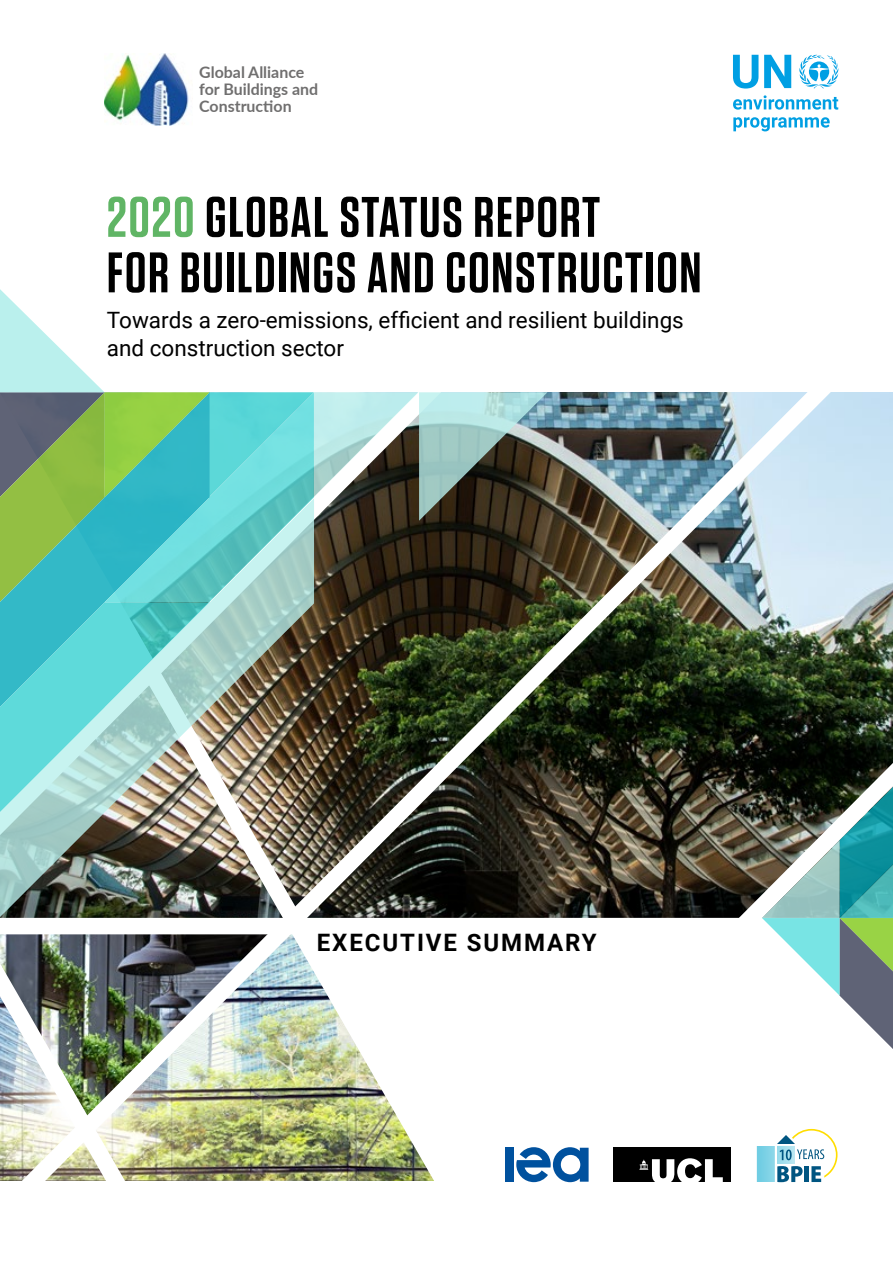
<style>
.page{position:relative;width:893px;height:1263px;background:#fff}
.page>*{position:absolute;margin:0;border:0;box-sizing:border-box;transform-origin:0 0}
.t1{font:600 57px/55.5px "Tungsten";letter-spacing:.03em;color:#000}
.t2{font:700 24px "Roboto";letter-spacing:.08em;color:#000}
.t3{font:22.5px/28.5px "Roboto";color:#000}
.t4{font:700 15.9px/16.8px "Lato";color:#706f6f}
.s1{color:#60b565}
</style>
<div class="page">
<img style="left:532px;top:392px;width:361px;height:791px">
<img style="left:0;top:1134px;width:514px;height:47px">
<img style="left:0;top:392px;width:619px;height:742px">
<div style="left:0;top:918px;width:893px;height:16px;background:#fff"></div>
<svg style="left:762px;top:763px;width:131px;height:310px"></svg>
<img style="left:0;top:812px;width:314px;height:105px">
<img style="left:0;top:289px;width:547px;height:523px">
<img style="left:104px;top:53px;width:85px;height:73px">
<div style="left:613px;top:1148px;width:117px;height:34px;background:#000"></div>
<svg style="left:639px;top:1158px;width:84px;height:24px"></svg>
<div style="left:505px;top:1148px;width:9px;height:34px;background:#00519e"></div>
<svg style="left:516px;top:1147px;width:73px;height:35px"></svg>
<svg style="left:799px;top:54px;width:40px;height:35px"></svg>
<svg style="left:733px;top:55px;width:25px;height:34px"></svg>
<svg style="left:764px;top:55px;width:27px;height:33px"></svg>
<svg style="left:733px;top:95px;width:105px;height:15px"></svg>
<svg style="left:733px;top:117px;width:97px;height:14px"></svg>
<svg style="left:757px;top:1129px;width:80px;height:53px"></svg>
<p class="t4" style="left:199px;top:63px;width:120px">Global Alliance for Buildings and<br>Construction</p>
<p class="t1" style="left:107px;top:190px;width:596px"><span class="s1">2020</span> GLOBAL STATUS REPORT<br>FOR BUILDINGS AND CONSTRUCTION</p>
<p class="t3" style="left:107px;top:305px;width:578px">Towards a zero-emissions, efficient and resilient buildings and construction sector</p>
<p class="t2" style="left:317px;top:926px;width:281px">EXECUTIVE SUMMARY</p>
</div>
